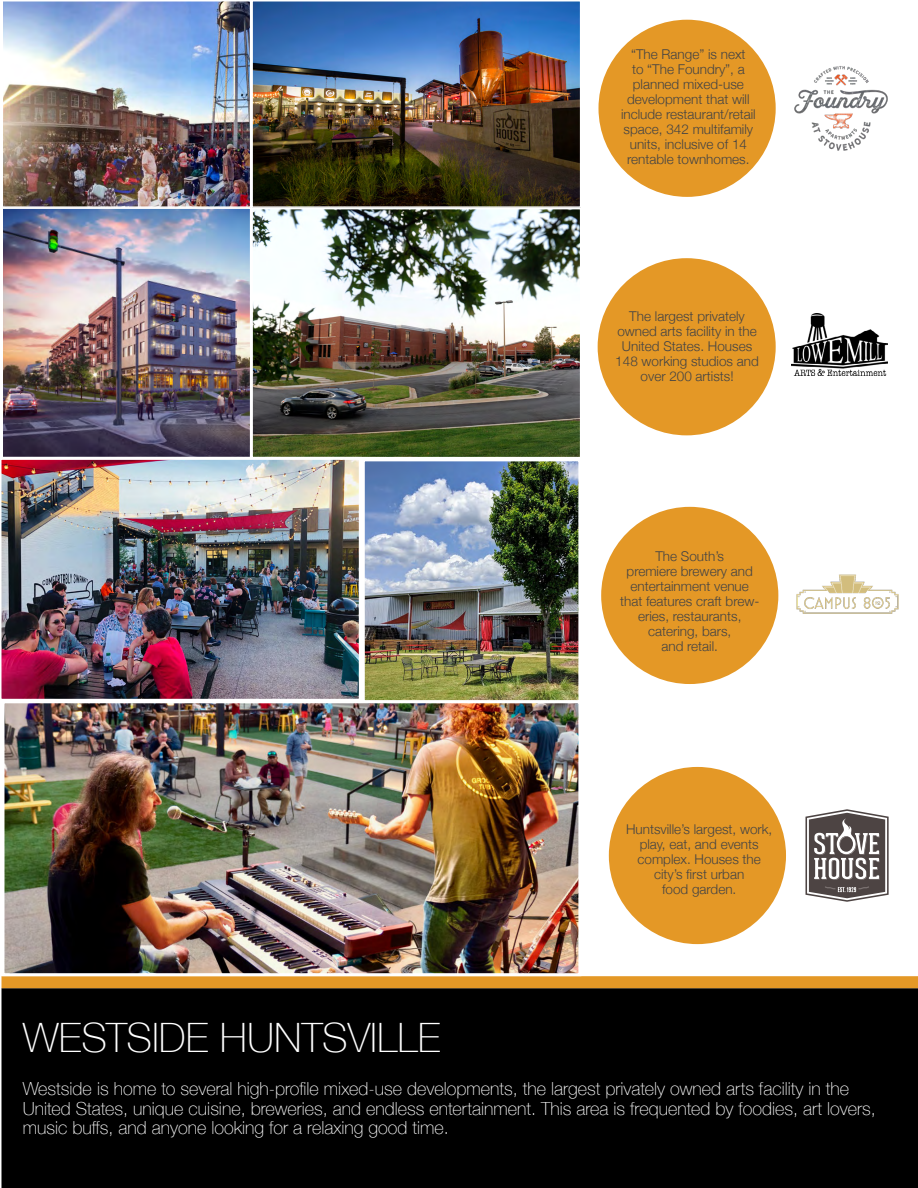
<style>
.page{position:relative;width:918px;height:1188px;background:#fff}
.page>*{position:absolute;margin:0;border:0;box-sizing:border-box;transform-origin:0 0}
.t1{font:100 40.5px "Helvetica Neue";color:#fff}
.t2{font:100 18px/19.5px "Helvetica Neue";color:#fff}
.t3{font:300 13.5px/15px "Helvetica Neue";color:#434345;text-align:center}
</style>
<div class="page">
<div style="left:598px;top:20px;width:178px;height:177px;background:#e49826;border-radius:50%"></div>
<div style="left:2px;top:989px;width:915px;height:198px;background:#000"></div>
<div style="left:2px;top:988px;width:916px;height:200px;border:2px solid #000"></div>
<img style="left:5px;top:210px;width:573px;height:245px">
<div style="left:251px;top:208px;width:330px;height:250px;border:2px solid #fff"></div>
<img style="left:5px;top:3px;width:573px;height:202px">
<div style="left:2px;top:0;width:249px;height:208px;border:2px solid #fff"></div>
<div style="left:2px;top:207px;width:249px;height:251px;border:2px solid #fff"></div>
<img style="left:796px;top:574px;width:103px;height:40px">
<svg style="left:805px;top:809px;width:84px;height:93px"></svg>
<img style="left:791px;top:314px;width:96px;height:62px">
<div style="left:2px;top:976px;width:916px;height:12px;background:#e49826"></div>
<div style="left:598px;top:258px;width:178px;height:177px;background:#e49826;border-radius:50%"></div>
<div style="left:601px;top:507px;width:177px;height:177px;background:#e49826;border-radius:50%"></div>
<div style="left:609px;top:767px;width:177px;height:177px;background:#e49826;border-radius:50%"></div>
<img style="left:1px;top:457px;width:361px;height:242px">
<div style="left:251px;top:0;width:330px;height:208px;border:2px solid #fff"></div>
<img style="left:794px;top:66px;width:94px;height:85px">
<img style="left:366px;top:462px;width:211px;height:237px">
<div style="left:362px;top:458px;width:219px;height:245px;border:3px solid #fff"></div>
<img style="left:6px;top:704px;width:571px;height:268px">
<div style="left:2px;top:700px;width:579px;height:276px;border:3px solid #fff"></div>
<p class="t3" style="left:621px;top:46px;width:136px">“The Range” is next<br>to “The Foundry”, a planned mixed-use development that will include restaurant/retail space, 342 multifamily units, inclusive of 14 rentable townhomes.</p>
<p class="t3" style="left:615px;top:308px;width:145px">The largest privately owned arts facility in the<br>United States. Houses<br>148 working studios and over 200 artists!</p>
<p class="t3" style="left:620px;top:548px;width:141px">The South’s<br>premiere brewery and entertainment venue that features craft brew&shy;eries, restaurants, catering, bars,<br>and retail.</p>
<h1 class="t1" style="left:23px;top:1007px;width:419px">WESTSIDE HUNTSVILLE</h1>
<p class="t3" style="left:626px;top:821px;width:148px">Huntsville’s largest, work, play, eat, and events complex. Houses the city’s first urban<br>food garden.</p>
<p class="t2" style="left:23px;top:1078px;width:855px">Westside is home to several high-profile mixed-use developments, the largest privately owned arts facility in the<br>United States, unique cuisine, breweries, and endless entertainment. This area is frequented by foodies, art lovers, music buffs, and anyone looking for a relaxing good time.</p>
</div>
